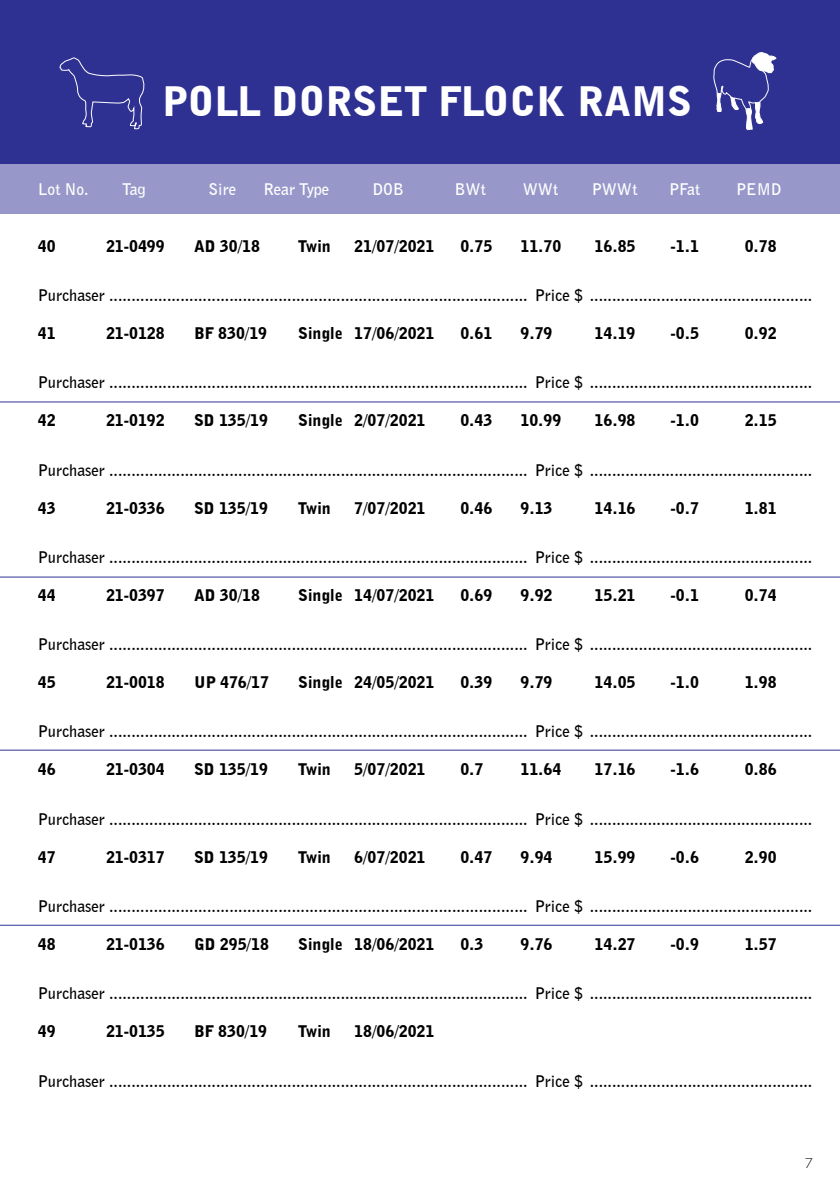
<style>
.page{position:relative;width:840px;height:1191px;background:#fff}
.page>*{position:absolute;margin:0;border:0;box-sizing:border-box;transform-origin:0 0}
.t1{font:900 40.4px "Bell Gothic BT";color:#fff}
.t2{font:700 16px "Bell Gothic BT";color:#000}
.t3{font:900 16px "Bell Gothic BT";color:#000}
.t4{font:700 16px "Bell Gothic BT";color:#fff}
.t5{font:300 14px "Filson Pro";color:#000}
</style>
<div class="page">
<div style="left:0;top:0;width:839px;height:164px;background:#2e3192"></div>
<div style="left:0;top:164px;width:839px;height:49px;background:#9798c9"></div>
<hr style="left:0;top:401px;width:839px;height:1px;background:#2e3192">
<hr style="left:0;top:749px;width:839px;height:1px;background:#2e3192">
<hr style="left:0;top:576px;width:839px;height:1px;background:#2e3192">
<hr style="left:0;top:924px;width:839px;height:1px;background:#2e3192">
<svg style="left:59px;top:57px;width:86px;height:73px"></svg>
<svg style="left:713px;top:52px;width:63px;height:79px"></svg>
<h1 class="t1" style="left:162px;top:76px;width:530px">POLL DORSET FLOCK RAMS</h1>
<p class="t4" style="left:38px;top:178px;width:52px">Lot No.</p>
<p class="t4" style="left:122px;top:178px;width:25px">Tag</p>
<p class="t4" style="left:208px;top:178px;width:29px">Sire</p>
<p class="t4" style="left:263px;top:178px;width:67px">Rear Type</p>
<p class="t4" style="left:372px;top:178px;width:32px">DOB</p>
<p class="t4" style="left:454px;top:178px;width:32px">BWt</p>
<p class="t4" style="left:522px;top:178px;width:37px">WWt</p>
<p class="t4" style="left:591px;top:178px;width:47px">PWWt</p>
<p class="t4" style="left:668px;top:178px;width:33px">PFat</p>
<p class="t4" style="left:735px;top:178px;width:47px">PEMD</p>
<p class="t3" style="left:38px;top:236px;width:19px">40</p>
<p class="t3" style="left:106px;top:236px;width:60px">21-0499</p>
<p class="t3" style="left:194px;top:236px;width:67px">AD 30/18</p>
<p class="t3" style="left:298px;top:236px;width:34px">Twin</p>
<p class="t3" style="left:354px;top:236px;width:82px">21/07/2021</p>
<p class="t3" style="left:460px;top:236px;width:34px">0.75</p>
<p class="t3" style="left:520px;top:236px;width:42px">11.70</p>
<p class="t3" style="left:594px;top:236px;width:42px">16.85</p>
<p class="t3" style="left:670px;top:236px;width:30px">-1.1</p>
<p class="t3" style="left:744px;top:236px;width:34px">0.78</p>
<p class="t2" style="left:38px;top:285px;width:775px">Purchaser .............................................................................................. Price $ ..................................................</p>
<p class="t3" style="left:38px;top:323px;width:19px">41</p>
<p class="t3" style="left:106px;top:323px;width:60px">21-0128</p>
<p class="t3" style="left:194px;top:323px;width:75px">BF 830/19</p>
<p class="t3" style="left:298px;top:323px;width:138px">Single 17/06/2021</p>
<p class="t3" style="left:460px;top:323px;width:34px">0.61</p>
<p class="t3" style="left:520px;top:323px;width:34px">9.79</p>
<p class="t3" style="left:594px;top:323px;width:42px">14.19</p>
<p class="t3" style="left:670px;top:323px;width:30px">-0.5</p>
<p class="t3" style="left:744px;top:323px;width:34px">0.92</p>
<p class="t2" style="left:38px;top:372px;width:775px">Purchaser .............................................................................................. Price $ ..................................................</p>
<p class="t3" style="left:38px;top:410px;width:19px">42</p>
<p class="t3" style="left:106px;top:410px;width:60px">21-0192</p>
<p class="t3" style="left:194px;top:410px;width:75px">SD 135/19</p>
<p class="t3" style="left:298px;top:410px;width:129px">Single 2/07/2021</p>
<p class="t3" style="left:460px;top:410px;width:34px">0.43</p>
<p class="t3" style="left:520px;top:410px;width:42px">10.99</p>
<p class="t3" style="left:594px;top:410px;width:42px">16.98</p>
<p class="t3" style="left:670px;top:410px;width:30px">-1.0</p>
<p class="t3" style="left:744px;top:410px;width:34px">2.15</p>
<p class="t2" style="left:38px;top:459px;width:775px">Purchaser .............................................................................................. Price $ ..................................................</p>
<p class="t3" style="left:38px;top:498px;width:19px">43</p>
<p class="t3" style="left:106px;top:498px;width:60px">21-0336</p>
<p class="t3" style="left:194px;top:498px;width:75px">SD 135/19</p>
<p class="t3" style="left:298px;top:498px;width:34px">Twin</p>
<p class="t3" style="left:354px;top:498px;width:73px">7/07/2021</p>
<p class="t3" style="left:460px;top:498px;width:34px">0.46</p>
<p class="t3" style="left:520px;top:498px;width:34px">9.13</p>
<p class="t3" style="left:594px;top:498px;width:42px">14.16</p>
<p class="t3" style="left:670px;top:498px;width:30px">-0.7</p>
<p class="t3" style="left:744px;top:498px;width:34px">1.81</p>
<p class="t2" style="left:38px;top:546px;width:775px">Purchaser .............................................................................................. Price $ ..................................................</p>
<p class="t3" style="left:38px;top:585px;width:19px">44</p>
<p class="t3" style="left:106px;top:585px;width:60px">21-0397</p>
<p class="t3" style="left:194px;top:585px;width:67px">AD 30/18</p>
<p class="t3" style="left:298px;top:585px;width:138px">Single 14/07/2021</p>
<p class="t3" style="left:460px;top:585px;width:34px">0.69</p>
<p class="t3" style="left:520px;top:585px;width:34px">9.92</p>
<p class="t3" style="left:594px;top:585px;width:42px">15.21</p>
<p class="t3" style="left:670px;top:585px;width:30px">-0.1</p>
<p class="t3" style="left:744px;top:585px;width:34px">0.74</p>
<p class="t2" style="left:38px;top:634px;width:775px">Purchaser .............................................................................................. Price $ ..................................................</p>
<p class="t3" style="left:38px;top:672px;width:19px">45</p>
<p class="t3" style="left:106px;top:672px;width:60px">21-0018</p>
<p class="t3" style="left:194px;top:672px;width:76px">UP 476/17</p>
<p class="t3" style="left:298px;top:672px;width:138px">Single 24/05/2021</p>
<p class="t3" style="left:460px;top:672px;width:34px">0.39</p>
<p class="t3" style="left:520px;top:672px;width:34px">9.79</p>
<p class="t3" style="left:594px;top:672px;width:42px">14.05</p>
<p class="t3" style="left:670px;top:672px;width:30px">-1.0</p>
<p class="t3" style="left:744px;top:672px;width:34px">1.98</p>
<p class="t2" style="left:38px;top:721px;width:775px">Purchaser .............................................................................................. Price $ ..................................................</p>
<p class="t3" style="left:38px;top:759px;width:19px">46</p>
<p class="t3" style="left:106px;top:759px;width:60px">21-0304</p>
<p class="t3" style="left:194px;top:759px;width:75px">SD 135/19</p>
<p class="t3" style="left:298px;top:759px;width:34px">Twin</p>
<p class="t3" style="left:354px;top:759px;width:73px">5/07/2021</p>
<p class="t3" style="left:460px;top:759px;width:25px">0.7</p>
<p class="t3" style="left:520px;top:759px;width:42px">11.64</p>
<p class="t3" style="left:594px;top:759px;width:42px">17.16</p>
<p class="t3" style="left:670px;top:759px;width:30px">-1.6</p>
<p class="t3" style="left:744px;top:759px;width:34px">0.86</p>
<p class="t2" style="left:38px;top:808px;width:775px">Purchaser .............................................................................................. Price $ ..................................................</p>
<p class="t3" style="left:38px;top:847px;width:19px">47</p>
<p class="t3" style="left:106px;top:847px;width:60px">21-0317</p>
<p class="t3" style="left:194px;top:847px;width:75px">SD 135/19</p>
<p class="t3" style="left:298px;top:847px;width:34px">Twin</p>
<p class="t3" style="left:354px;top:847px;width:73px">6/07/2021</p>
<p class="t3" style="left:460px;top:847px;width:34px">0.47</p>
<p class="t3" style="left:520px;top:847px;width:34px">9.94</p>
<p class="t3" style="left:594px;top:847px;width:42px">15.99</p>
<p class="t3" style="left:670px;top:847px;width:30px">-0.6</p>
<p class="t3" style="left:744px;top:847px;width:34px">2.90</p>
<p class="t2" style="left:38px;top:895px;width:775px">Purchaser .............................................................................................. Price $ ..................................................</p>
<p class="t3" style="left:38px;top:934px;width:19px">48</p>
<p class="t3" style="left:106px;top:934px;width:60px">21-0136</p>
<p class="t3" style="left:194px;top:934px;width:76px">GD 295/18</p>
<p class="t3" style="left:298px;top:934px;width:138px">Single 18/06/2021</p>
<p class="t3" style="left:460px;top:934px;width:25px">0.3</p>
<p class="t3" style="left:520px;top:934px;width:34px">9.76</p>
<p class="t3" style="left:594px;top:934px;width:42px">14.27</p>
<p class="t3" style="left:670px;top:934px;width:30px">-0.9</p>
<p class="t3" style="left:744px;top:934px;width:34px">1.57</p>
<p class="t2" style="left:38px;top:983px;width:775px">Purchaser .............................................................................................. Price $ ..................................................</p>
<p class="t3" style="left:38px;top:1021px;width:19px">49</p>
<p class="t3" style="left:106px;top:1021px;width:60px">21-0135</p>
<p class="t3" style="left:194px;top:1021px;width:75px">BF 830/19</p>
<p class="t3" style="left:298px;top:1021px;width:34px">Twin</p>
<p class="t3" style="left:354px;top:1021px;width:82px">18/06/2021</p>
<p class="t2" style="left:38px;top:1070px;width:775px">Purchaser .............................................................................................. Price $ ..................................................</p>
<p class="t5" style="left:804px;top:1154px;width:9px">7</p>
</div>
